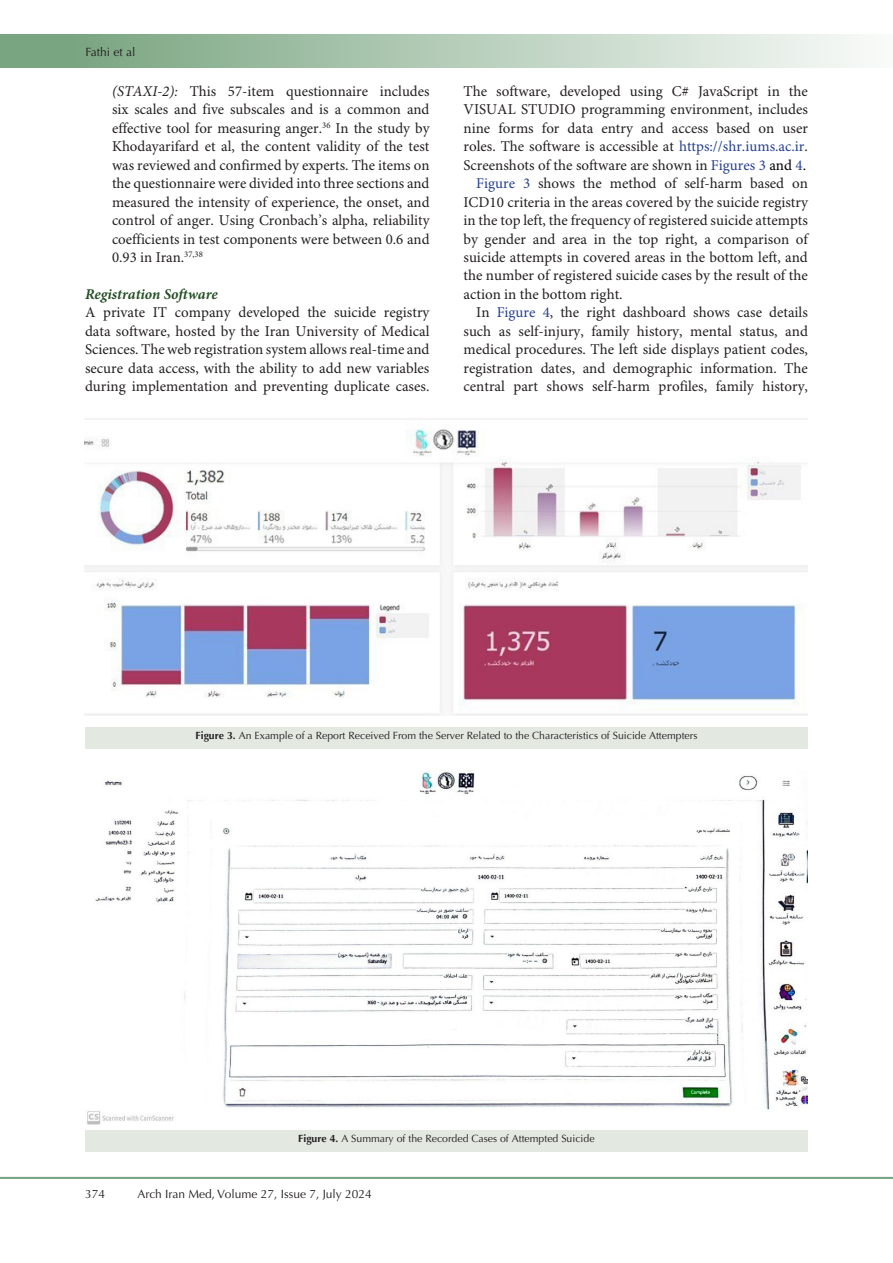
<style>
.page{position:relative;width:893px;height:1263px;background:#fff}
.page>*{position:absolute;margin:0;border:0;box-sizing:border-box;transform-origin:0 0}
.t1{font:15px/18.5px "Minion Pro";color:#231f20;text-align:justify}
.t2{font:italic 700 15px "Minion Pro";color:#265026}
.t3{font:12px "Optima LT Std";color:#231f20}
.t4{font:10.5px "Optima LT Std";color:#231f20}
.s1{font-style:italic}
.s2{color:#253f8e}
.s3{color:#000}
.s4{font-weight:700}
</style>
<div class="page">
<div style="left:0;top:1177px;width:893px;height:2px;background:#0099e5;border:1px solid #7aa581"></div>
<div style="left:0;top:35px;width:893px;height:33px;background:linear-gradient(to right,#719f78,#f9fbf9)"></div>
<div style="left:85px;top:727px;width:723px;height:22px;background:#e3e8e1"></div>
<div style="left:85px;top:1130px;width:723px;height:22px;background:#e3e8e1"></div>
<img style="left:85px;top:418px;width:723px;height:298px">
<img style="left:87px;top:771px;width:721px;height:353px">
<p class="t3" style="left:85px;top:45px;width:52px">Fathi et al</p>
<p class="t1" style="left:112px;top:83px;width:319px"><span class="s1">(STAXI-2):</span> This 57-item questionnaire includes six scales and five subscales and is a common and effective tool for measuring anger.<sup>36</sup> In the study by Khodayarifard et al, the content validity of the test was reviewed and confirmed by experts. The items on the questionnaire were divided into three sections and measured the intensity of experience, the onset, and control of anger. Using Cronbach’s alpha, reliability coefficients in test components were between 0.6 and 0.93 in Iran.<sup>37,38</sup></p>
<p class="t2" style="left:85px;top:283px;width:134px">Registration Software</p>
<p class="t1" style="left:85px;top:304px;width:346px">A private IT company developed the suicide registry data software, hosted by the Iran University of Medical Sciences. The web registration system allows real-time and secure data access, with the ability to add new variables during implementation and preventing duplicate cases.</p>
<p class="t1" style="left:463px;top:83px;width:346px">The software, developed using C# JavaScript in the VISUAL STUDIO programming environment, includes nine forms for data entry and access based on user roles. The software is accessible at <span class="s2">https://shr.iums.ac.ir</span>.<br>Screenshots of the software are shown in <span class="s2">Figures 3</span> <span class="s3">and</span> <span class="s2">4</span><span class="s3">.</span></p>
<p class="t1" style="left:463px;top:175px;width:346px;text-indent:13px"><span class="s2">Figure 3</span> shows the method of self-harm based on ICD10 criteria in the areas covered by the suicide registry in the top left, the frequency of registered suicide attempts by gender and area in the top right, a comparison of suicide attempts in covered areas in the bottom left, and the number of registered suicide cases by the result of the action in the bottom right.</p>
<p class="t1" style="left:463px;top:304px;width:346px;text-indent:13px">In <span class="s2">Figure 4</span>, the right dashboard shows case details such as self-injury, family history, mental status, and medical procedures. The left side displays patient codes, registration dates, and demographic information. The central part shows self-harm profiles, family history,</p>
<p class="t4" style="left:196px;top:729px;width:503px"><span class="s4">Figure 3.</span> An Example of a Report Received From the Server Related to the Characteristics of Suicide Attempters</p>
<p class="t4" style="left:298px;top:1133px;width:298px"><span class="s4">Figure 4.</span> A Summary of the Recorded Cases of Attempted Suicide</p>
<p class="t3" style="left:85px;top:1187px;width:22px">374</p>
<p class="t3" style="left:138px;top:1187px;width:236px">Arch Iran Med, Volume 27, Issue 7, July 2024</p>
</div>
